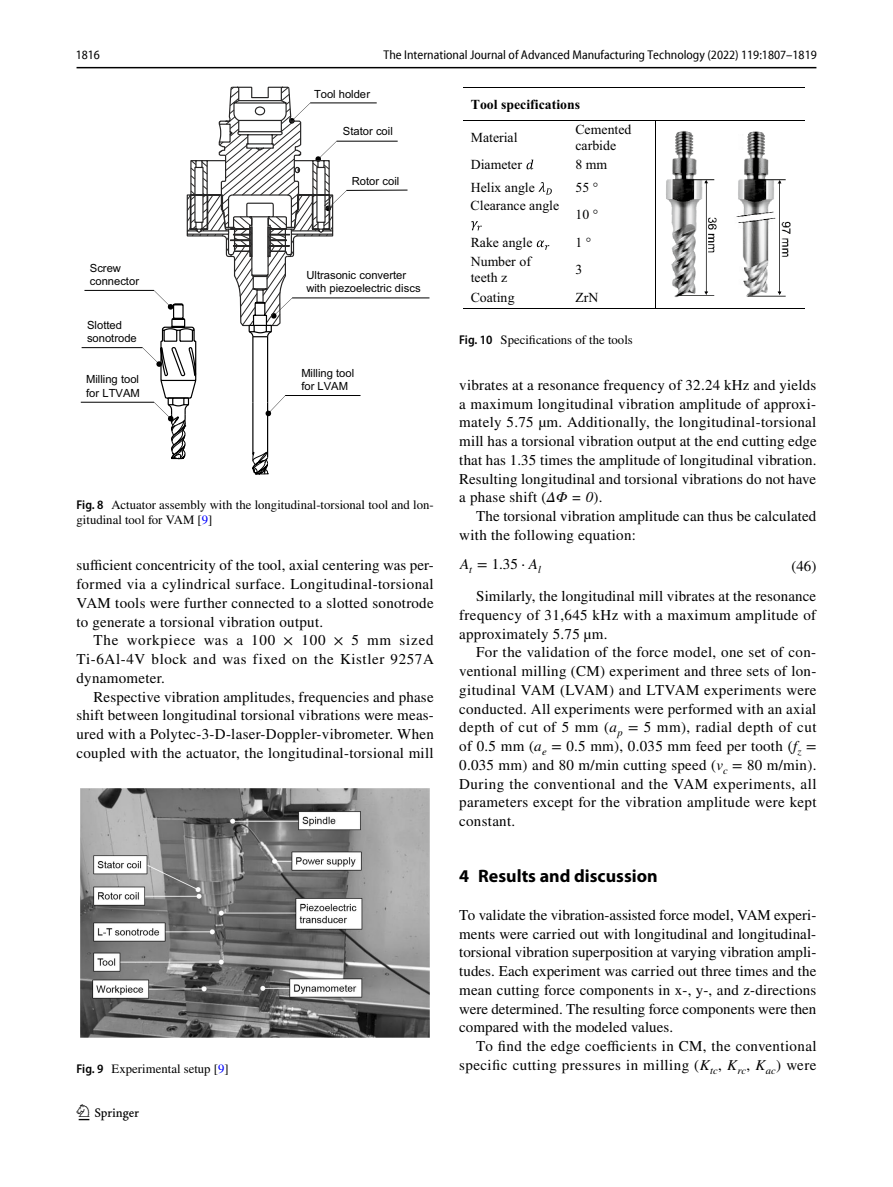
<style>
.page{position:relative;width:893px;height:1187px;background:#fff}
.page>*{position:absolute;margin:0;border:0;box-sizing:border-box;transform-origin:0 0}
.t1{font:22.5px "Springnew Regular 2";color:#000}
.t2{font:700 18px "Myriad Pro";color:#000}
.t3{font:15px/18.8px "STIX";letter-spacing:.02em;color:#000;text-align:justify}
.t4{font:15px "STIX General Regular 47";color:#000}
.t5{font:13.8px/15.9px "Times New Roman";color:#000}
.t6{font:700 13.8px "Times New Roman";color:#000}
.t7{font:12.75px/15px "STIX";color:#000}
.t8{font:semi-condensed 12.75px "Myriad Pro Unic";color:#000}
.t9{font:11.25px/13.4px "Arial MT2";color:#000}
.s1{font-family:"Myriad Pro";font-weight:600;font-stretch:semi-condensed}
.s2{color:#00f}
.s3{font-style:italic}
.s4{font-family:"STIX General Italic 47"}
.s5{font-family:"STIX Math Regular 47"}
.s6{font-family:"STIX Math Script Regular 39"}
</style>
<div class="page">
<hr style="left:77px;top:67px;width:739px;height:1px;background:#000">
<hr style="left:285px;top:395px;width:75px;height:1px;background:#000">
<hr style="left:310px;top:103px;width:67px;height:1px;background:#000">
<hr style="left:337px;top:141px;width:61px;height:1px;background:#000">
<hr style="left:292px;top:297px;width:137px;height:1px;background:#000">
<hr style="left:346px;top:190px;width:61px;height:1px;background:#000">
<hr style="left:82px;top:347px;width:61px;height:1px;background:#000">
<hr style="left:81px;top:402px;width:73px;height:1px;background:#000">
<svg style="left:142px;top:87px;width:205px;height:387px"></svg>
<hr style="left:84px;top:290px;width:70px;height:1px;background:#000">
<div style="left:77px;top:788px;width:357px;height:249px;background:linear-gradient(to bottom,#fff,#fff)"></div>
<img style="left:81px;top:788px;width:349px;height:249px">
<hr style="left:463px;top:87px;width:342px;height:1px;background:#000">
<hr style="left:463px;top:121px;width:105px;height:1px;background:#000">
<hr style="left:569px;top:121px;width:86px;height:1px;background:#000">
<hr style="left:655px;top:121px;width:150px;height:1px;background:#000">
<hr style="left:655px;top:121px;width:1px;height:32px;background:#000">
<svg style="left:526px;top:160px;width:7px;height:9px"></svg>
<svg style="left:538px;top:182px;width:14px;height:12px"></svg>
<svg style="left:471px;top:221px;width:11px;height:9px"></svg>
<svg style="left:655px;top:153px;width:1px;height:46px"></svg>
<hr style="left:655px;top:199px;width:1px;height:32px;background:#000">
<svg style="left:537px;top:240px;width:12px;height:10px"></svg>
<svg style="left:655px;top:231px;width:1px;height:23px"></svg>
<hr style="left:655px;top:254px;width:1px;height:32px;background:#000">
<hr style="left:463px;top:308px;width:105px;height:1px;background:#000">
<hr style="left:569px;top:308px;width:86px;height:1px;background:#000">
<svg style="left:655px;top:286px;width:1px;height:22px"></svg>
<hr style="left:655px;top:308px;width:150px;height:1px;background:#000">
<img style="left:666px;top:131px;width:125px;height:167px">
<p class="t8" style="left:76px;top:50px;width:26px">1816</p>
<p class="t8" style="left:384px;top:50px;width:435px">The International Journal of Advanced Manufacturing Technology (2022) 119:1807–1819</p>
<p class="t9" style="left:314px;top:87px;width:58px">Tool holder</p>
<p class="t9" style="left:343px;top:125px;width:51px">Stator coil</p>
<p class="t9" style="left:90px;top:261px;width:51px">Screw connector</p>
<p class="t9" style="left:87px;top:318px;width:51px">Slotted sonotrode</p>
<p class="t9" style="left:86px;top:372px;width:55px">Milling tool for LTVAM</p>
<p class="t9" style="left:352px;top:174px;width:49px">Rotor coil</p>
<p class="t9" style="left:307px;top:268px;width:116px">Ultrasonic converter with piezoelectric discs</p>
<p class="t9" style="left:301px;top:366px;width:54px">Milling tool for LVAM</p>
<p class="t7" style="left:77px;top:498px;width:359px"><span class="s1">Fig. 8</span> Actuator assembly with the longitudinal-torsional tool and lon&shy;gitudinal tool for VAM [<span class="s2">9</span>]</p>
<p class="t3" style="left:77px;top:557px;width:359px">sufficient concentricity of the tool, axial centering was per&shy;formed via a cylindrical surface. Longitudinal-torsional VAM tools were further connected to a slotted sonotrode to generate a torsional vibration output.</p>
<p class="t3" style="left:77px;top:632px;width:359px;text-indent:17px">The workpiece was a 100 × 100 × 5 mm sized Ti-6Al-4V block and was fixed on the Kistler 9257A dynamometer.</p>
<p class="t3" style="left:77px;top:688px;width:359px;text-indent:17px">Respective vibration amplitudes, frequencies and phase shift between longitudinal torsional vibrations were meas&shy;ured with a Polytec-3-D-laser-Doppler-vibrometer. When coupled with the actuator, the longitudinal-torsional mill</p>
<p class="t7" style="left:77px;top:1061px;width:154px"><span class="s1">Fig. 9</span> Experimental setup [<span class="s2">9</span>]</p>
<h1 class="t1" style="left:79px;top:1104px;width:62px">1 3</h1>
<p class="t6" style="left:471px;top:95px;width:111px">Tool specifications</p>
<p class="t5" style="left:471px;top:130px;width:48px">Material</p>
<p class="t5" style="left:575px;top:122px;width:57px">Cemented carbide</p>
<p class="t5" style="left:471px;top:158px;width:53px">Diameter</p>
<p class="t5" style="left:575px;top:158px;width:33px">8mm</p>
<p class="t5" style="left:471px;top:180px;width:65px">Helix angle</p>
<p class="t5" style="left:575px;top:174px;width:24px;line-height:27.8px">55 °<br>10 °</p>
<p class="t5" style="left:471px;top:236px;width:63px">Rake angle</p>
<p class="t5" style="left:575px;top:235px;width:17px">1 °</p>
<p class="t5" style="left:471px;top:255px;width:62px">Number of teeth z</p>
<p class="t5" style="left:575px;top:263px;width:8px">3</p>
<p class="t5" style="left:471px;top:290px;width:45px">Coating</p>
<p class="t5" style="left:575px;top:290px;width:24px">ZrN</p>
<p class="t5" style="left:471px;top:199px;width:90px">Clearance angle</p>
<p class="t7" style="left:459px;top:333px;width:175px"><span class="s1">Fig. 10</span> Specifications of the tools</p>
<p class="t3" style="left:459px;top:376px;width:359px">vibrates at a resonance frequency of 32.24 kHz and yields a maximum longitudinal vibration amplitude of approxi&shy;mately 5.75 µm. Additionally, the longitudinal-torsional mill has a torsional vibration output at the end cutting edge that has 1.35 times the amplitude of longitudinal vibration.<br>Resulting longitudinal and torsional vibrations do not have a phase shift (<span class="s3">ΔΦ = 0</span>).</p>
<p class="t3" style="left:459px;top:507px;width:359px;text-indent:17px">The torsional vibration amplitude can thus be calculated with the following equation:</p>
<p class="t4" style="left:460px;top:558px;width:82px"><span class="s4">A</span><sub>t</sub> <span class="s5">=</span> 1.35 <span class="s6">⋅</span> <span class="s4">A</span><sub>l</sub></p>
<p class="t3" style="left:791px;top:558px;width:26px">(46)</p>
<p class="t3" style="left:459px;top:587px;width:358px;text-indent:17px">Similarly, the longitudinal mill vibrates at the resonance frequency of 31,645 kHz with a maximum amplitude of approximately 5.75 µm.</p>
<p class="t3" style="left:459px;top:643px;width:359px;text-indent:17px">For the validation of the force model, one set of con&shy;ventional milling (CM) experiment and three sets of lon&shy;gitudinal VAM (LVAM) and LTVAM experiments were conducted. All experiments were performed with an axial depth of cut of 5 mm (<span class="s3">a</span><sub>p</sub> = 5 mm), radial depth of cut of 0.5 mm (<span class="s3">a</span><sub>e</sub> = 0.5 mm), 0.035 mm feed per tooth (<span class="s3">f</span><sub>z</sub> = 0.035 mm) and 80 m/min cutting speed (<span class="s3">v</span><sub>c</sub> = 80 m/min).<br>During the conventional and the VAM experiments, all parameters except for the vibration amplitude were kept constant.</p>
<p class="t2" style="left:459px;top:864px;width:200px">4 Results and discussion</p>
<p class="t3" style="left:459px;top:906px;width:359px">To validate the vibration-assisted force model, VAM experi&shy;ments were carried out with longitudinal and longitudinal&shy;torsional vibration superposition at varying vibration ampli&shy;tudes. Each experiment was carried out three times and the mean cutting force components in x-, y-, and z-directions were determined. The resulting force components were then compared with the modeled values.</p>
<p class="t3" style="left:459px;top:1037px;width:359px;text-align:right">To find the edge coefficients in CM, the conventional specific cutting pressures in milling (<span class="s3">K</span><sub>tc</sub>, <span class="s3">K</span><sub>rc</sub>, <span class="s3">K</span><sub>ac</sub>) were</p>
</div>
